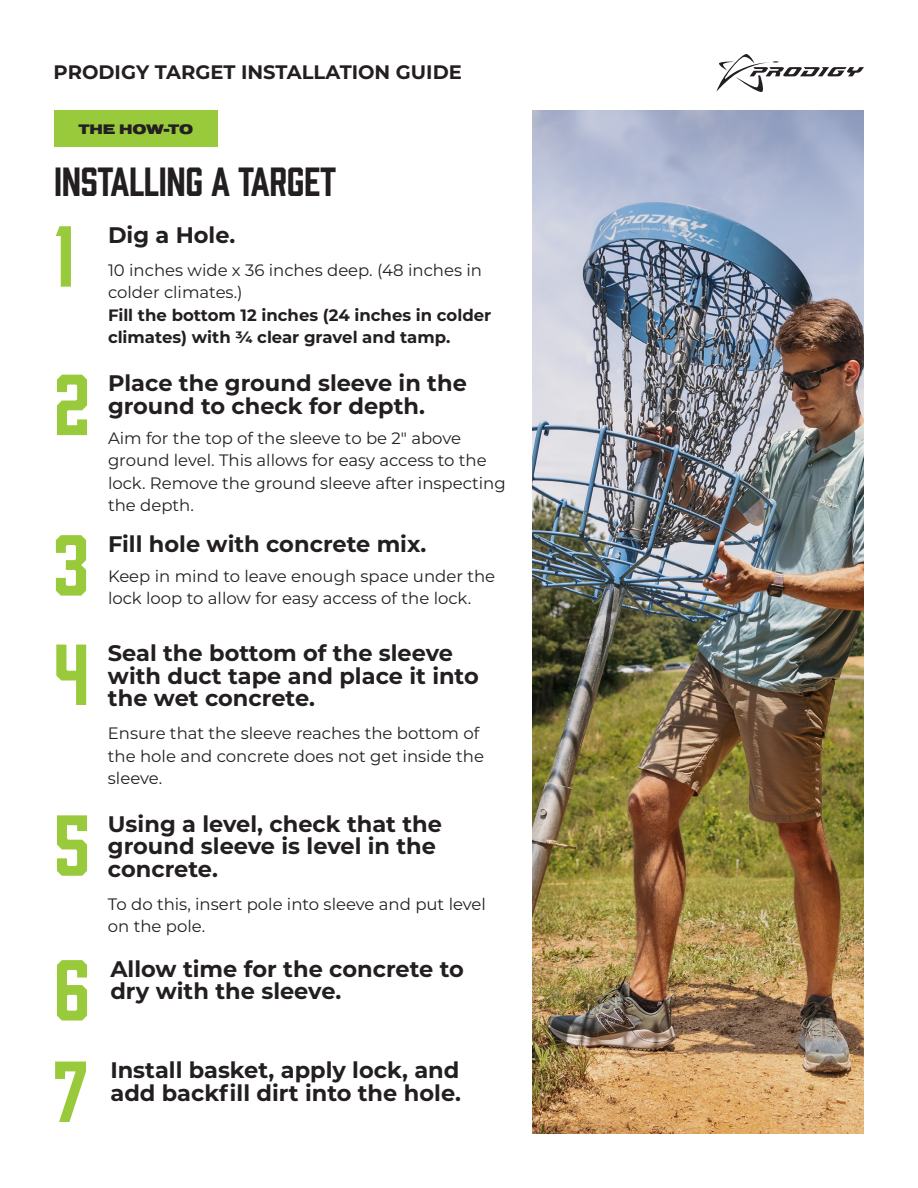
<style>
.page{position:relative;width:918px;height:1188px;background:#fff}
.page>*{position:absolute;margin:0;border:0;box-sizing:border-box;transform-origin:0 0}
.t1{font:79.5px "Prohibition";color:#99ca3c}
.t2{font:37.5px "Prohibition";letter-spacing:-.01em;color:#231f20}
.t3{font:700 22.5px/22.5px "Montserrat";color:#231f20}
.t4{font:700 19.5px "Montserrat";color:#231f20}
.t5{font:16.5px/22.5px "Montserrat";color:#231f20}
.t6{font:700 16.5px/22.5px "Montserrat";color:#231f20}
.t7{font:900 14.4px "Nimbus San Ext";letter-spacing:-.02em;color:#231f20}
</style>
<div class="page">
<div style="left:54px;top:110px;width:164px;height:37px;background:#99ca3c"></div>
<svg style="left:716px;top:54px;width:148px;height:38px"></svg>
<img style="left:533px;top:110px;width:331px;height:1023px">
<p class="t4" style="left:54px;top:58px;width:410px">PRODIGY TARGET INSTALLATION GUIDE</p>
<p class="t7" style="left:79px;top:121px;width:116px">THE HOW-TO</p>
<p class="t2" style="left:54px;top:156px;width:284px">INSTALLING A TARGET</p>
<p class="t1" style="left:54px;top:201px;width:22px">1</p>
<p class="t3" style="left:108px;top:222px;width:129px">Dig a Hole.</p>
<p class="t5" style="left:108px;top:258px;width:376px">10 inches wide x 36 inches deep. (48 inches in colder climates.)</p>
<p class="t6" style="left:108px;top:303px;width:385px">Fill the bottom 12 inches (24 inches in colder climates) with ¾ clear gravel and tamp.</p>
<p class="t1" style="left:54px;top:350px;width:38px">2</p>
<p class="t3" style="left:108px;top:371px;width:360px">Place the ground sleeve in the ground to check for depth.</p>
<p class="t5" style="left:108px;top:426px;width:399px">Aim for the top of the sleeve to be 2″ above ground level. This allows for easy access to the lock. Remove the ground sleeve after inspecting the depth.</p>
<p class="t1" style="left:54px;top:510px;width:36px">3</p>
<p class="t1" style="left:54px;top:620px;width:37px">4</p>
<p class="t3" style="left:108px;top:531px;width:320px">Fill hole with concrete mix.</p>
<p class="t5" style="left:108px;top:564px;width:389px">Keep in mind to leave enough space under the</p>
<p class="t5" style="left:108px;top:587px;width:365px">lock loop to allow for easy access of the lock.</p>
<p class="t3" style="left:108px;top:641px;width:372px">Seal the bottom of the sleeve with duct tape and place it into the wet concrete.</p>
<p class="t5" style="left:108px;top:721px;width:378px">Ensure that the sleeve reaches the bottom of the hole and concrete does not get inside the sleeve.</p>
<p class="t1" style="left:54px;top:790px;width:38px">5</p>
<p class="t3" style="left:108px;top:812px;width:336px">Using a level, check that the ground sleeve is level in the concrete.</p>
<p class="t5" style="left:108px;top:892px;width:380px">To do this, insert pole into sleeve and put level on the pole.</p>
<p class="t1" style="left:54px;top:935px;width:38px">6</p>
<p class="t3" style="left:110px;top:956px;width:355px">Allow time for the concrete to dry with the sleeve.</p>
<p class="t1" style="left:54px;top:1037px;width:35px">7</p>
<p class="t3" style="left:110px;top:1058px;width:352px">Install basket, apply lock, and add backfill dirt into the hole.</p>
</div>
